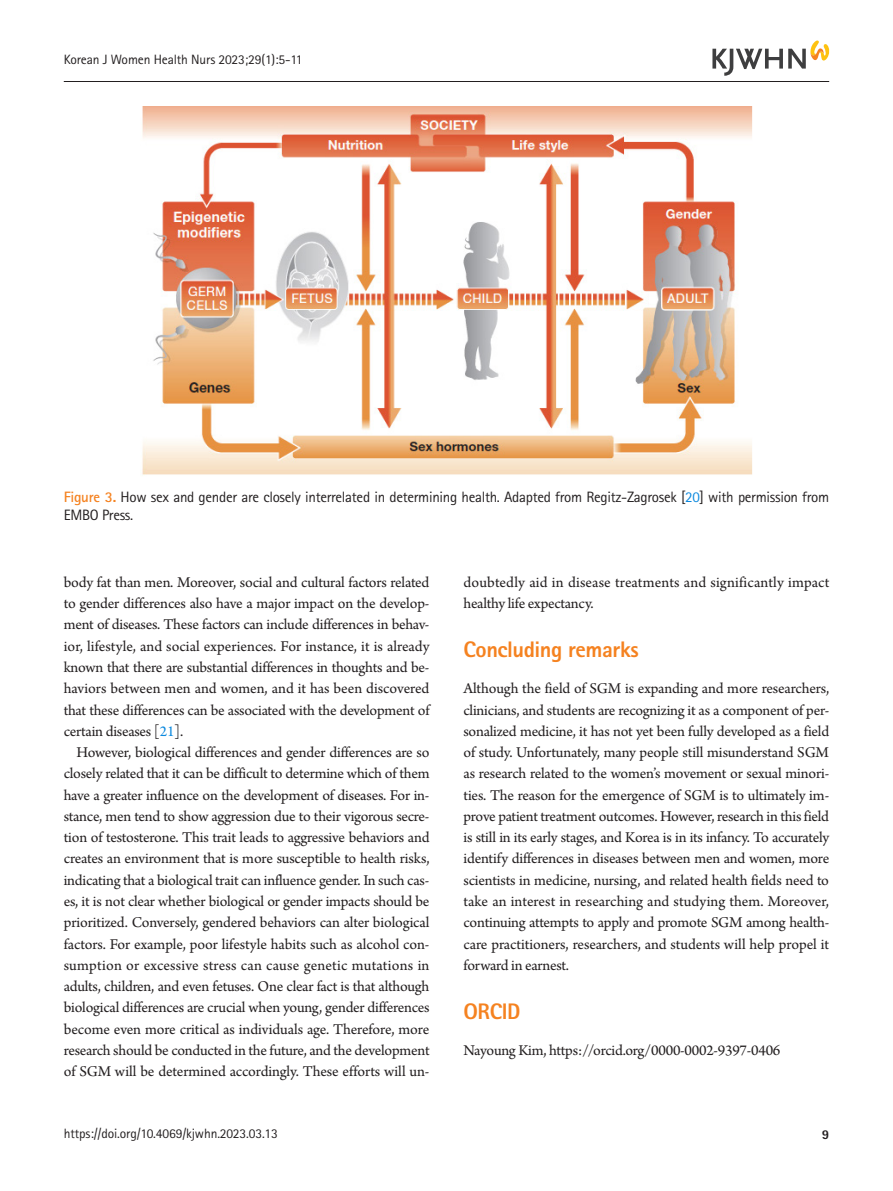
<style>
.page{position:relative;width:893px;height:1191px;background:#fff}
.page>*{position:absolute;margin:0;border:0;box-sizing:border-box;transform-origin:0 0}
.body-title-eng{font:800 22.5px "Rotis Sans Serif Std";letter-spacing:-.02em;color:#f58220}
.body_eng{font:15.75px/21.3px "Arno Pro";letter-spacing:-.01em;color:#231f20;text-align:justify}
.fig-caption{font:15px/18px "Rotis Sans Serif Std";letter-spacing:-.02em;color:#231f20}
.t1{font:13.5px "Rotis Sans Serif Std";letter-spacing:-.01em;color:#231f20}
.t2{font:800 13.5px "Rotis Sans Serif Std";color:#231f20}
.s1{font-weight:700;color:#f58220}
.s2{color:#0b88de}
</style>
<div class="page">
<hr style="left:64px;top:81px;width:765px;height:1px;background:#231f20">
<svg style="left:712px;top:40px;width:118px;height:36px"></svg>
<img style="left:142px;top:106px;width:611px;height:369px">
<p class="t1" style="left:64px;top:51px;width:240px">Korean J Women Health Nurs 2023;29(1):5-11</p>
<p class="fig-caption" style="left:64px;top:487px;width:767px"><span class="s1">Figure 3.</span> How sex and gender are closely interrelated in determining health. Adapted from Regitz-Zagrosek [<span class="s2">20</span>] with permission from<br>EMBO Press.</p>
<p class="body_eng" style="left:64px;top:572px;width:367px">body fat than men. Moreover, social and cultural factors related to gender differences also have a major impact on the develop&shy;ment of diseases. These factors can include differences in behav&shy;ior, lifestyle, and social experiences. For instance, it is already known that there are substantial differences in thoughts and be&shy;haviors between men and women, and it has been discovered that these differences can be associated with the development of certain diseases [<span class="s2">21</span>].</p>
<p class="body_eng" style="left:64px;top:742px;width:367px;text-indent:13px">However, biological differences and gender differences are so closely related that it can be difficult to determine which of them have a greater influence on the development of diseases. For in&shy;stance, men tend to show aggression due to their vigorous secre&shy;tion of testosterone. This trait leads to aggressive behaviors and creates an environment that is more susceptible to health risks, indicating that a biological trait can influence gender. In such cas&shy;es, it is not clear whether biological or gender impacts should be prioritized. Conversely, gendered behaviors can alter biological factors. For example, poor lifestyle habits such as alcohol con&shy;sumption or excessive stress can cause genetic mutations in adults, children, and even fetuses. One clear fact is that although biological differences are crucial when young, gender differences become even more critical as individuals age. Therefore, more research should be conducted in the future, and the development of SGM will be determined accordingly. These efforts will un-</p>
<p class="body_eng" style="left:463px;top:572px;width:367px">doubtedly aid in disease treatments and significantly impact healthy life expectancy.</p>
<p class="body-title-eng" style="left:463px;top:635px;width:177px">Concluding remarks</p>
<p class="body_eng" style="left:463px;top:678px;width:367px">Although the field of SGM is expanding and more researchers, clinicians, and students are recognizing it as a component of per&shy;sonalized medicine, it has not yet been fully developed as a field of study. Unfortunately, many people still misunderstand SGM as research related to the women’s movement or sexual minori&shy;ties. The reason for the emergence of SGM is to ultimately im&shy;prove patient treatment outcomes. However, research in this field is still in its early stages, and Korea is in its infancy. To accurately identify differences in diseases between men and women, more scientists in medicine, nursing, and related health fields need to take an interest in researching and studying them. Moreover, continuing attempts to apply and promote SGM among health&shy;care practitioners, researchers, and students will help propel it forward in earnest.</p>
<p class="body-title-eng" style="left:463px;top:996px;width:58px">ORCID</p>
<p class="body_eng" style="left:463px;top:1040px;width:318px">Nayoung Kim, https://orcid.org/0000-0002-9397-0406</p>
<p class="t1" style="left:64px;top:1125px;width:216px">https://doi.org/10.4069/kjwhn.2023.03.13</p>
<p class="t2" style="left:822px;top:1125px;width:9px">9</p>
</div>
